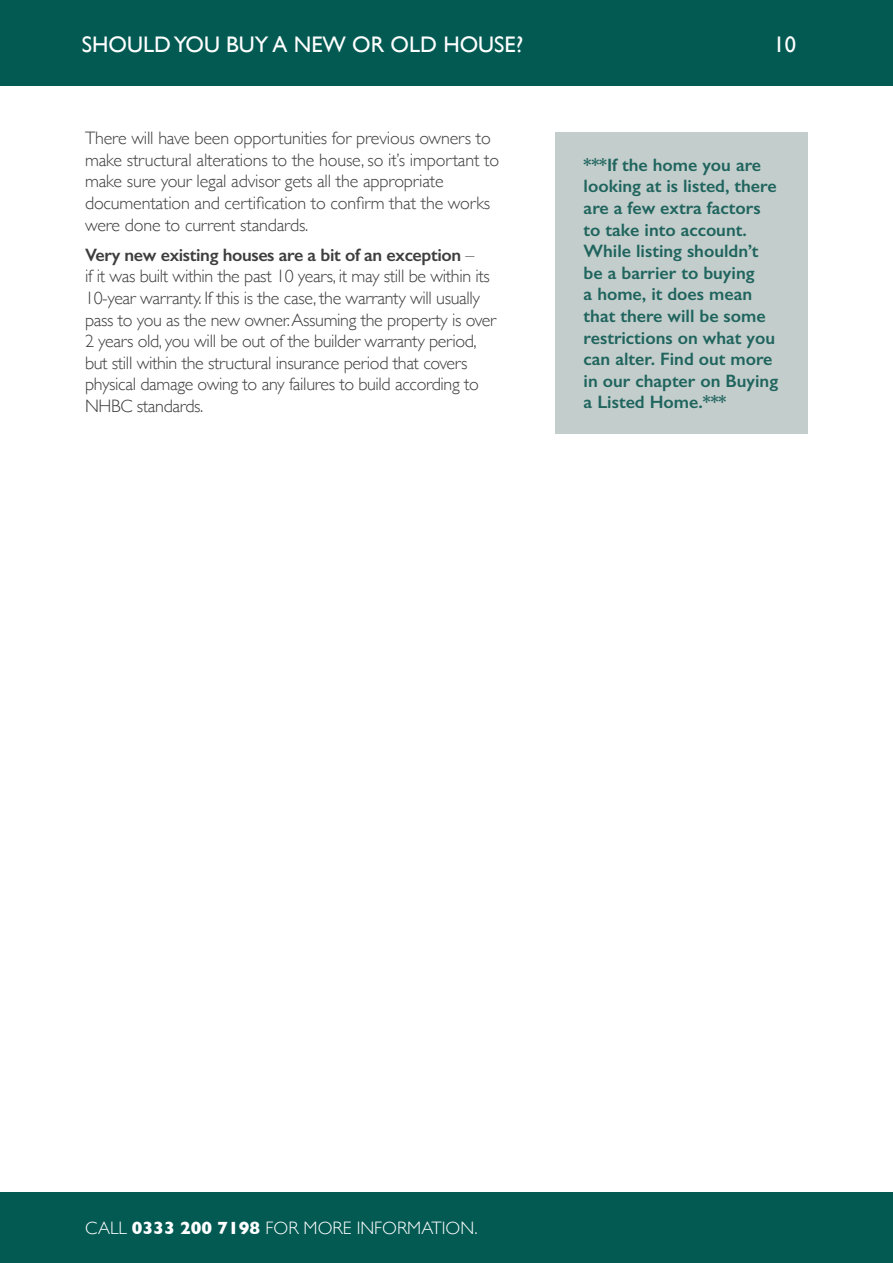
<style>
.page{position:relative;width:893px;height:1263px;background:#fff}
.page>*{position:absolute;margin:0;border:0;box-sizing:border-box;transform-origin:0 0}
.t1{font:22.5px "Gill Sans";color:#fff}
.t2{font:300 18px/21.6px "Gill Sans";letter-spacing:-.02em;color:#3e3e3f}
.t3{font:600 18px/21.6px "Gill Sans";color:#20645e}
.t4{font:300 18px "Gill Sans";color:#fff}
.s1{font-weight:600}
.s2{font-weight:700}
</style>
<div class="page">
<div style="left:0;top:0;width:893px;height:85px;background:#035a53"></div>
<div style="left:556px;top:132px;width:252px;height:302px;background:#c3cecc"></div>
<div style="left:0;top:1193px;width:893px;height:70px;background:#035a53"></div>
<p class="t1" style="left:82px;top:31px;width:443px">SHOULD YOU BUY A NEW OR OLD HOUSE?</p>
<p class="t1" style="left:773px;top:31px;width:24px">10</p>
<p class="t2" style="left:85px;top:127px;width:416px">There will have been opportunities for previous owners to make structural alterations to the house, so it’s important to make sure your legal advisor gets all the appropriate documentation and certification to confirm that the works were done to current standards.</p>
<p class="t2" style="left:85px;top:243px;width:413px"><span class="s1">Very new existing houses are a bit of an exception</span> –<br>if it was built within the past 10 years, it may still be within its 10-year warranty. If this is the case, the warranty will usually pass to you as the new owner. Assuming the property is over 2 years old, you will be out of the builder warranty period, but still within the structural insurance period that covers physical damage owing to any failures to build according to NHBC standards.</p>
<p class="t3" style="left:584px;top:154px;width:196px">***If the home you are looking at is listed, there are a few extra factors to take into account.<br>While listing shouldn’t be a barrier to buying<br>a home, it does mean that there will be some restrictions on what you can alter. Find out more in our chapter on Buying a Listed Home.***</p>
<p class="t4" style="left:85px;top:1214px;width:394px">CALL <span class="s2">0333 200 7198</span> FOR MORE INFORMATION.</p>
</div>
